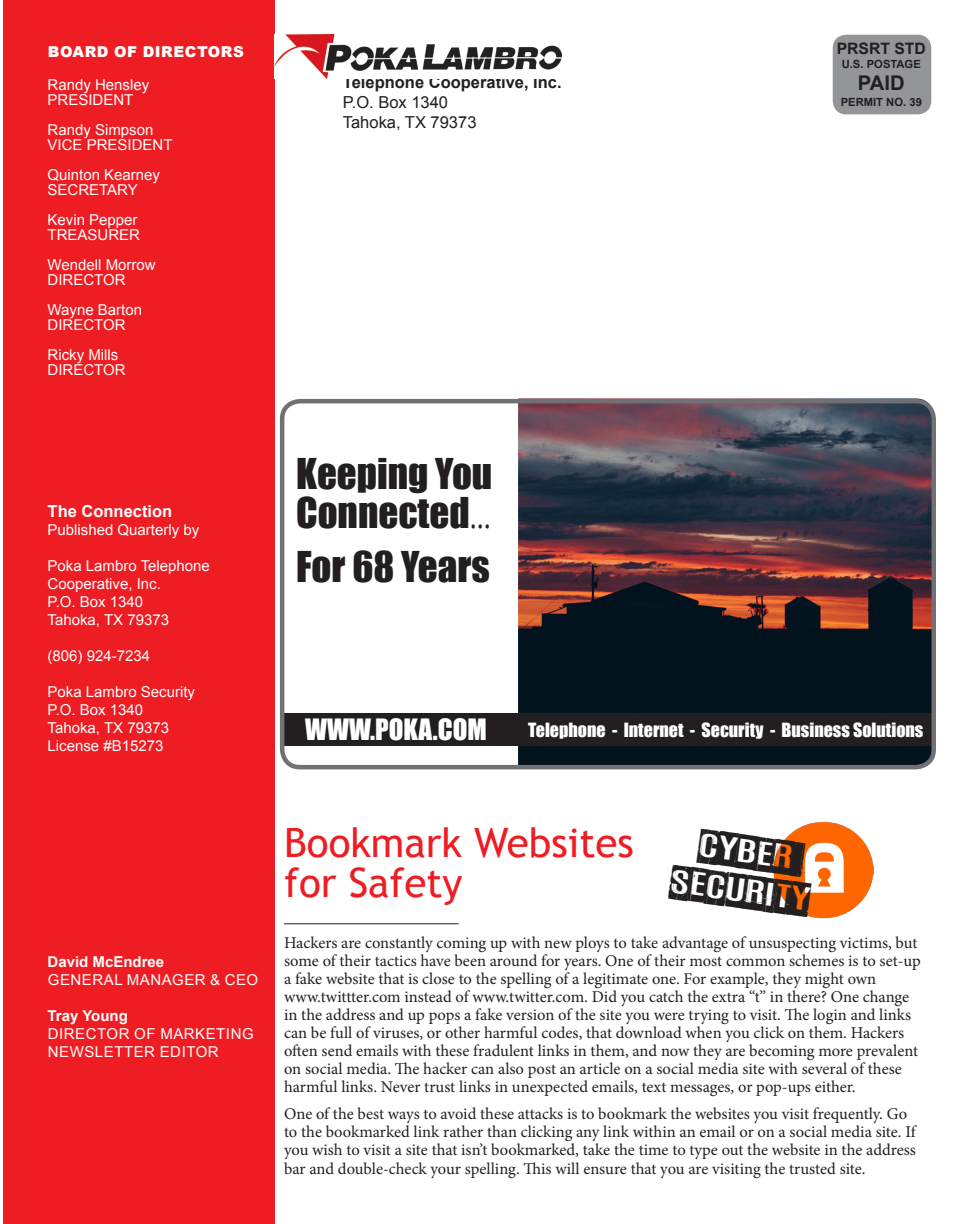
<style>
.page{position:relative;width:954px;height:1224px;background:#fff}
.page>*{position:absolute;margin:0;border:0;box-sizing:border-box;transform-origin:0 0}
.t1{font:40.5px/40.5px "Trebuchet MS";color:#ee1d23}
.t2{font:39px "Impact";color:#231f20}
.t3{font:33px/39.6px "Trashbox";color:#231f20;text-align:center}
.t4{font:27px "Impact";color:#fff}
.t5{font:700 20.25px "Arial";color:#231f20}
.t6{font:18px "Impact";color:#fff}
.t7{font:16.5px/18px "Minion Pro";color:#231f20}
.t8{font:700 16.5px "Arial";color:#231f20}
.t9{font:16.5px "Arial";color:#231f20}
.t10{font:700 16.5px "Arial";color:#fff}
.t11{font:700 15.75px "Arial";color:#231f20}
.t12{font:15px "Arial";color:#fff}
.t13{font:15px "Arial";letter-spacing:.035em;color:#fff}
.t14{font:700 15px "Arial";color:#fff}
.t15{font:900 15px "Arial";letter-spacing:.035em;color:#fff}
.t16{font:700 11.25px "Arial";color:#231f20}
.s1{font-family:"Book Antiqua"}
</style>
<div class="page">
<img style="left:774px;top:822px;width:99px;height:97px">
<div style="left:3px;top:0;width:271px;height:1224px;background:#ee1d23"></div>
<div style="left:833px;top:35px;width:98px;height:79px;background:#939598;border-radius:14px"></div>
<img style="left:518px;top:398px;width:416px;height:366px">
<hr style="left:284px;top:924px;width:175px;height:1px;background:#231f20">
<div style="left:284px;top:713px;width:650px;height:33px;background:#231f20"></div>
<div style="left:280px;top:399px;width:656px;height:370px;border:4px solid #717074;border-radius:18px"></div>
<img style="left:274px;top:35px;width:287px;height:43px">
<p class="t15" style="left:48px;top:40px;width:198px">BOARD OF DIRECTORS</p>
<p class="t12" style="left:48px;top:74px;width:103px">Randy Hensley</p>
<p class="t12" style="left:48px;top:89px;width:87px">PRESIDENT</p>
<p class="t12" style="left:48px;top:119px;width:107px">Randy Simpson</p>
<p class="t12" style="left:48px;top:134px;width:127px">VICE PRESIDENT</p>
<p class="t12" style="left:48px;top:164px;width:114px">Quinton Kearney</p>
<p class="t12" style="left:48px;top:179px;width:92px">SECRETARY</p>
<p class="t12" style="left:48px;top:209px;width:92px">Kevin Pepper</p>
<p class="t12" style="left:48px;top:224px;width:94px">TREASURER</p>
<p class="t12" style="left:48px;top:254px;width:110px">Wendell Morrow</p>
<p class="t12" style="left:48px;top:269px;width:80px">DIRECTOR</p>
<p class="t12" style="left:48px;top:299px;width:96px">Wayne Barton</p>
<p class="t12" style="left:48px;top:314px;width:80px">DIRECTOR</p>
<p class="t12" style="left:48px;top:344px;width:72px">Ricky Mills</p>
<p class="t12" style="left:48px;top:359px;width:80px">DIRECTOR</p>
<p class="t8" style="left:343px;top:71px;width:220px">Telephone Cooperative, Inc.</p>
<p class="t9" style="left:343px;top:91px;width:107px">P.O. Box 1340</p>
<p class="t9" style="left:343px;top:110px;width:135px">Tahoka, TX 79373</p>
<p class="t11" style="left:837px;top:38px;width:91px">PRSRT STD</p>
<p class="t16" style="left:842px;top:56px;width:81px">U.S. POSTAGE</p>
<p class="t5" style="left:858px;top:69px;width:48px">PAID</p>
<p class="t16" style="left:841px;top:94px;width:83px">PERMIT NO. 39</p>
<p class="t10" style="left:48px;top:499px;width:126px">The Connection</p>
<p class="t12" style="left:48px;top:519px;width:153px">Published Quarterly by</p>
<p class="t12" style="left:48px;top:555px;width:164px">Poka Lambro Telephone</p>
<p class="t12" style="left:48px;top:573px;width:115px">Cooperative, Inc.</p>
<p class="t12" style="left:48px;top:591px;width:97px">P.O. Box 1340</p>
<p class="t12" style="left:48px;top:609px;width:123px">Tahoka, TX 79373</p>
<p class="t12" style="left:48px;top:645px;width:104px">(806) 924-7234</p>
<p class="t12" style="left:48px;top:681px;width:149px">Poka Lambro Security</p>
<p class="t12" style="left:48px;top:699px;width:97px">P.O. Box 1340</p>
<p class="t12" style="left:48px;top:717px;width:123px">Tahoka, TX 79373</p>
<p class="t12" style="left:48px;top:735px;width:117px">License #B15273</p>
<p class="t2" style="left:296px;top:444px;width:198px">Keeping You</p>
<p class="t2" style="left:296px;top:483px;width:196px">Connected<span class="s1">...</span></p>
<p class="t2" style="left:296px;top:537px;width:195px">For 68 Years</p>
<p class="t4" style="left:305px;top:709px;width:183px">WWW.POKA.COM</p>
<p class="t6" style="left:528px;top:716px;width:397px">Telephone - Internet - Security - Business Solutions</p>
<p class="t14" style="left:48px;top:951px;width:118px">David McEndree</p>
<p class="t13" style="left:48px;top:969px;width:212px">GENERAL MANAGER &amp; CEO</p>
<p class="t14" style="left:48px;top:1005px;width:82px">Tray Young</p>
<p class="t13" style="left:48px;top:1023px;width:207px">DIRECTOR OF MARKETING</p>
<p class="t13" style="left:48px;top:1041px;width:172px">NEWSLETTER EDITOR</p>
<p class="t1" style="left:284px;top:822px;width:351px">Bookmark Websites for Safety</p>
<p class="t7" style="left:284px;top:934px;width:638px">Hackers are constantly coming up with new ploys to take advantage of unsuspecting victims, but some of their tactics have been around for years. One of their most common schemes is to set-up a fake website that is close to the spelling of a legitimate one. For example, they might own</p>
<p class="t7" style="left:284px;top:988px;width:636px">www.twittter.com instead of www.twitter.com. Did you catch the extra “t” in there? One change in the address and up pops a fake version of the site you were trying to visit. The login and links can be full of viruses, or other harmful codes, that download when you click on them. Hackers often send emails with these fradulent links in them, and now they are becoming more prevalent on social media. The hacker can also post an article on a social media site with several of these harmful links. Never trust links in unexpected emails, text messages, or pop-ups either.</p>
<p class="t7" style="left:284px;top:1105px;width:633px">One of the best ways to avoid these attacks is to bookmark the websites you visit frequently. Go to the bookmarked link rather than clicking any link within an email or on a social media site. If you wish to visit a site that isn’t bookmarked, take the time to type out the website in the address</p>
<p class="t7" style="left:284px;top:1160px;width:583px">bar and double-check your spelling. This will ensure that you are visiting the trusted site.</p>
<p class="t3" style="left:679px;top:822px;width:141px;rotate:8deg">CYBER<br>SECURITY</p>
</div>
